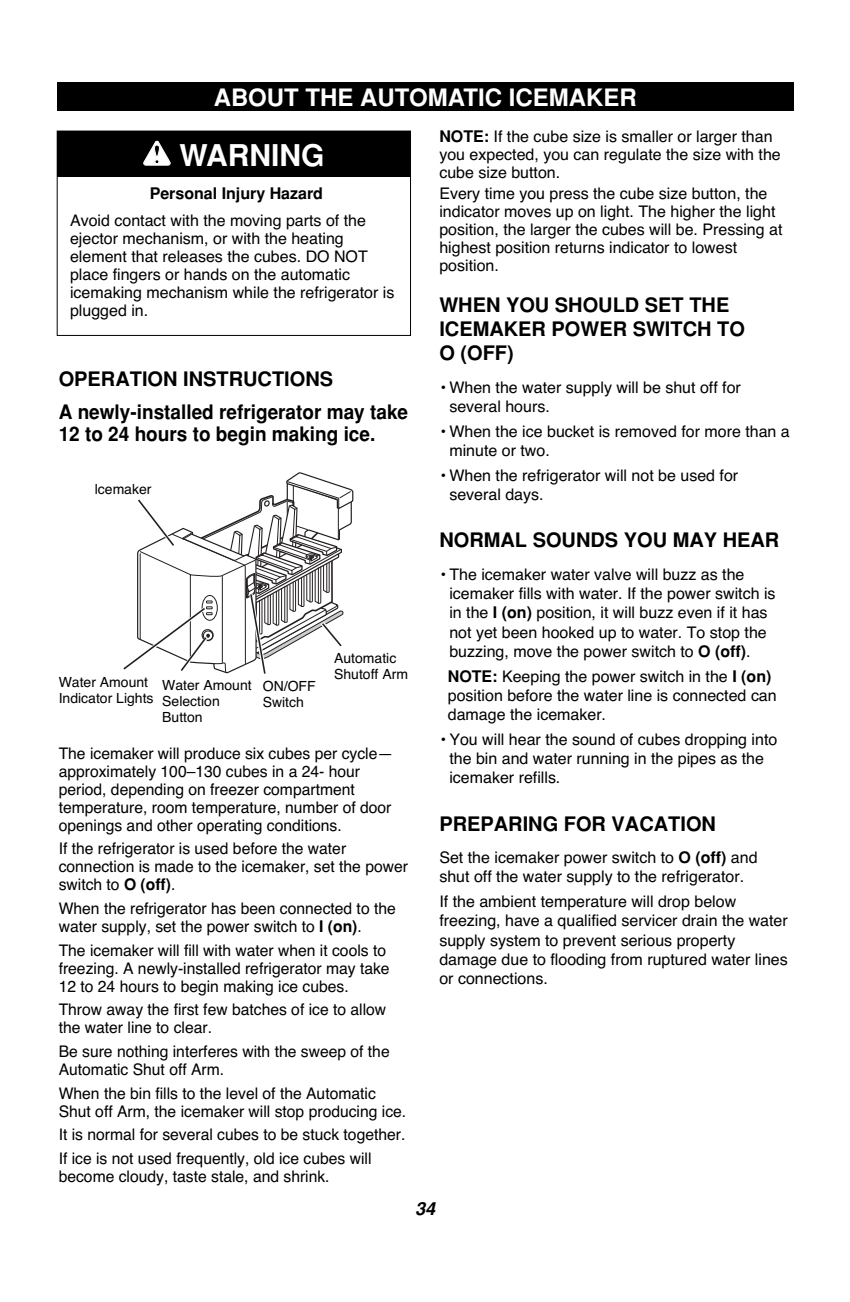
<style>
.page{position:relative;width:850px;height:1302px;background:#fff}
.page>*{position:absolute;margin:0;border:0;box-sizing:border-box;transform-origin:0 0}
.t1{font:700 30px "Helvetica";color:#fff}
.t2{font:700 24px "Helvetica";color:#fff}
.t3{font:700 20px/24px "Helvetica";color:#000}
.t4{font:700 20px "Helvetica";color:#000;scale:.95 1}
.t5{font:italic 700 18px "Helvetica";color:#000}
.t6{font:16px/18px "Helvetica";color:#000}
.t7{font:700 16px "Helvetica";color:#000}
.t8{font:14px/16px "Helvetica";color:#000}
.s1{font-weight:700}
</style>
<div class="page">
<div style="left:57px;top:83px;width:737px;height:28px;background:#000"></div>
<div style="left:57px;top:131px;width:354px;height:205px;border:1px solid #000"></div>
<div style="left:58px;top:132px;width:352px;height:45px;background:#000"></div>
<svg style="left:123px;top:472px;width:231px;height:202px"></svg>
<h2 class="t2" style="left:214px;top:88px;width:425px">ABOUT THE AUTOMATIC ICEMAKER</h2>
<h1 class="t1" style="left:179px;top:144px;width:146px">WARNING</h1>
<p class="t7" style="left:150px;top:188px;width:175px">Personal Injury Hazard</p>
<p class="t6" style="left:70px;top:213px;width:326px">Avoid contact with the moving parts of the ejector mechanism, or with the heating element that releases the cubes. DO NOT place fingers or hands on the automatic icemaking mechanism while the refrigerator is plugged in.</p>
<p class="t3" style="left:59px;top:364px;width:351px;line-height:33.4px">OPERATION INSTRUCTIONS<br>A newly-installed refrigerator may take</p>
<p class="t4" style="left:59px;top:427px;width:335px">12 to 24 hours to begin making ice.</p>
<p class="t8" style="left:95px;top:483px;width:58px">lcemaker</p>
<p class="t8" style="left:59px;top:676px;width:96px">Water Amount<br>Indicator Lights</p>
<p class="t8" style="left:162px;top:679px;width:91px">Water Amount<br>Selection<br>Button</p>
<p class="t8" style="left:263px;top:679px;width:54px">ON/OFF<br>Switch</p>
<p class="t8" style="left:334px;top:651px;width:75px">Automatic<br>Shutoff Arm</p>
<p class="t6" style="left:59px;top:745px;width:336px">The icemaker will produce six cubes per cycle— approximately 100–130 cubes in a 24- hour period, depending on freezer compartment temperature, room temperature, number of door openings and other operating conditions.</p>
<p class="t6" style="left:59px;top:841px;width:351px">If the refrigerator is used before the water connection is made to the icemaker, set the power switch to <span class="s1">O (off)</span>.</p>
<p class="t6" style="left:59px;top:901px;width:339px">When the refrigerator has been connected to the water supply, set the power switch to <span class="s1">I (on)</span>.</p>
<p class="t6" style="left:59px;top:942px;width:332px">The icemaker will fill with water when it cools to freezing. A newly-installed refrigerator may take<br>12 to 24 hours to begin making ice cubes.</p>
<p class="t6" style="left:59px;top:1002px;width:329px">Throw away the first few batches of ice to allow the water line to clear.</p>
<p class="t6" style="left:59px;top:1044px;width:333px">Be sure nothing interferes with the sweep of the<br>Automatic Shut off Arm.</p>
<p class="t6" style="left:59px;top:1085px;width:349px">When the bin fills to the level of the Automatic<br>Shut off Arm, the icemaker will stop producing ice.</p>
<p class="t6" style="left:59px;top:1124px;width:348px;line-height:23.6px">It is normal for several cubes to be stuck together.<br>If ice is not used frequently, old ice cubes will</p>
<p class="t6" style="left:59px;top:1169px;width:272px">become cloudy, taste stale, and shrink.</p>
<p class="t6" style="left:439px;top:129px;width:343px"><span class="s1">NOTE:</span> If the cube size is smaller or larger than you expected, you can regulate the size with the cube size button.</p>
<p class="t6" style="left:439px;top:185px;width:345px">Every time you press the cube size button, the indicator moves up on light. The higher the light position, the larger the cubes will be. Pressing at highest position returns indicator to lowest position.</p>
<p class="t3" style="left:439px;top:295px;width:307px">WHEN YOU SHOULD SET THE<br>ICEMAKER POWER SWITCH TO<br>O (OFF)</p>
<p class="t6" style="left:449px;top:379px;width:293px;line-height:19.2px;text-indent:-10px">• When the water supply will be shut off for several hours.</p>
<p class="t6" style="left:449px;top:423px;width:342px;line-height:19.2px;text-indent:-10px">• When the ice bucket is removed for more than a minute or two.</p>
<p class="t6" style="left:449px;top:467px;width:290px;line-height:19.2px;text-indent:-10px">• When the refrigerator will not be used for several days.</p>
<p class="t3" style="left:439px;top:530px;width:341px">NORMAL SOUNDS YOU MAY HEAR</p>
<p class="t6" style="left:449px;top:566px;width:328px;line-height:19.2px;text-indent:-10px">• The icemaker water valve will buzz as the icemaker fills with water. If the power switch is in the <span class="s1">I (on)</span> position, it will buzz even if it has not yet been hooked up to water. To stop the buzzing, move the power switch to <span class="s1">O (off)</span>.</p>
<p class="t6" style="left:448px;top:668px;width:330px;line-height:19.2px"><span class="s1">NOTE:</span> Keeping the power switch in the <span class="s1">I (on) </span>position before the water line is connected can damage the icemaker.</p>
<p class="t6" style="left:449px;top:731px;width:329px;line-height:19.2px;text-indent:-10px">• You will hear the sound of cubes dropping into the bin and water running in the pipes as the icemaker refills.</p>
<p class="t3" style="left:439px;top:814px;width:278px">PREPARING FOR VACATION</p>
<p class="t6" style="left:439px;top:849px;width:320px;line-height:19.2px">Set the icemaker power switch to <span class="s1">O (off)</span> and shut off the water supply to the refrigerator.</p>
<p class="t6" style="left:439px;top:893px;width:350px;line-height:19.2px">If the ambient temperature will drop below freezing, have a qualified servicer drain the water supply system to prevent serious property damage due to flooding from ruptured water lines or connections.</p>
<p class="t5" style="left:415px;top:1202px;width:22px">34</p>
</div>
